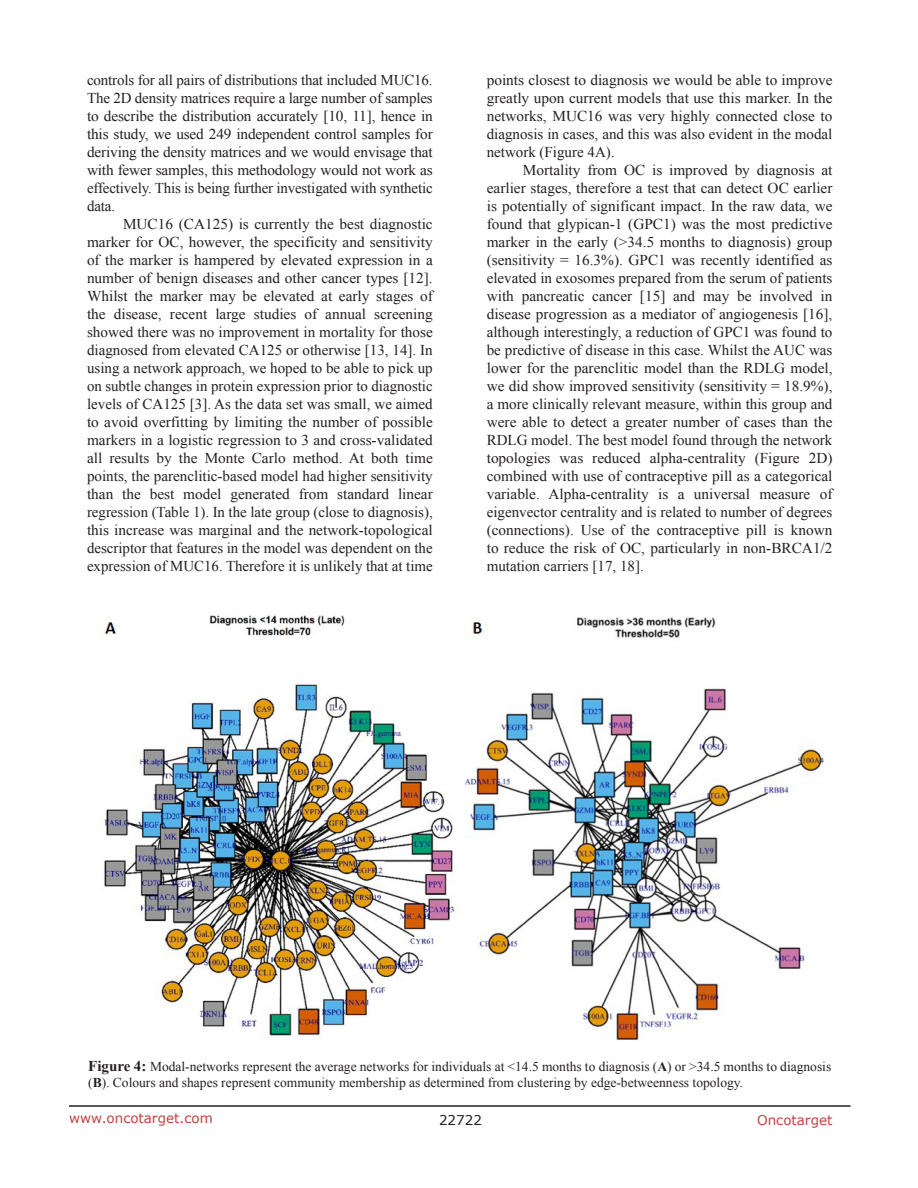
<style>
.page{position:relative;width:918px;height:1188px;background:#fff}
.page>*{position:absolute;margin:0;border:0;box-sizing:border-box;transform-origin:0 0}
.BodyText{font:15px/18px "Times New Roman";color:#231f20;text-align:justify}
.Figuretrx{font:13.5px/16.2px "Times New Roman";color:#231f20}
.t1{font:13.5px "Verdana";color:#c24141}
.t2{font:13.5px "Verdana";color:#231f20}
.s1{font-weight:700;font-size:15px}
.s2{font-weight:700}
</style>
<div class="page">
<hr style="left:69px;top:1105px;width:781px;height:2px;background:#231f20">
<img style="left:101px;top:615px;width:723px;height:426px">
<p class="BodyText" style="left:87px;top:71px;width:347px">controls for all pairs of distributions that included MUC16.<br>The 2D density matrices require a large number of samples to describe the distribution accurately [10, 11], hence in this study, we used 249 independent control samples for deriving the density matrices and we would envisage that with fewer samples, this methodology would not work as effectively. This is being further investigated with synthetic data.</p>
<p class="BodyText" style="left:87px;top:215px;width:347px;text-indent:36px">MUC16 (CA125) is currently the best diagnostic marker for OC, however, the specificity and sensitivity of the marker is hampered by elevated expression in a number of benign diseases and other cancer types [12].<br>Whilst the marker may be elevated at early stages of the disease, recent large studies of annual screening showed there was no improvement in mortality for those diagnosed from elevated CA125 or otherwise [13, 14]. In using a network approach, we hoped to be able to pick up on subtle changes in protein expression prior to diagnostic levels of CA125 [3]. As the data set was small, we aimed to avoid overfitting by limiting the number of possible markers in a logistic regression to 3 and cross-validated all results by the Monte Carlo method. At both time points, the parenclitic-based model had higher sensitivity than the best model generated from standard linear regression (Table 1). In the late group (close to diagnosis), this increase was marginal and the network-topological descriptor that features in the model was dependent on the expression of MUC16. Therefore it is unlikely that at time</p>
<p class="BodyText" style="left:487px;top:71px;width:347px">points closest to diagnosis we would be able to improve greatly upon current models that use this marker. In the networks, MUC16 was very highly connected close to diagnosis in cases, and this was also evident in the modal network (Figure 4A).</p>
<p class="BodyText" style="left:487px;top:161px;width:347px;text-indent:36px">Mortality from OC is improved by diagnosis at earlier stages, therefore a test that can detect OC earlier is potentially of significant impact. In the raw data, we found that glypican-1 (GPC1) was the most predictive marker in the early (&gt;34.5 months to diagnosis) group (sensitivity = 16.3%). GPC1 was recently identified as elevated in exosomes prepared from the serum of patients with pancreatic cancer [15] and may be involved in disease progression as a mediator of angiogenesis [16], although interestingly, a reduction of GPC1 was found to be predictive of disease in this case. Whilst the AUC was lower for the parenclitic model than the RDLG model, we did show improved sensitivity (sensitivity = 18.9%), a more clinically relevant measure, within this group and were able to detect a greater number of cases than the RDLG model. The best model found through the network topologies was reduced alpha-centrality (Figure 2D) combined with use of contraceptive pill as a categorical variable. Alpha-centrality is a universal measure of eigenvector centrality and is related to number of degrees (connections). Use of the contraceptive pill is known to reduce the risk of OC, particularly in non-BRCA1/2 mutation carriers [17, 18].</p>
<p class="Figuretrx" style="left:88px;top:1058px;width:745px"><span class="s1">Figure 4:</span> Modal-networks represent the average networks for individuals at &lt;14.5 months to diagnosis (<span class="s2">A</span>) or &gt;34.5 months to diagnosis (<span class="s2">B</span>). Colours and shapes represent community membership as determined from clustering by edge-betweenness topology.</p>
<p class="t1" style="left:69px;top:1109px;width:145px">www.oncotarget.com</p>
<p class="t2" style="left:439px;top:1111px;width:44px">22722</p>
<p class="t1" style="left:757px;top:1111px;width:77px">Oncotarget</p>
</div>
